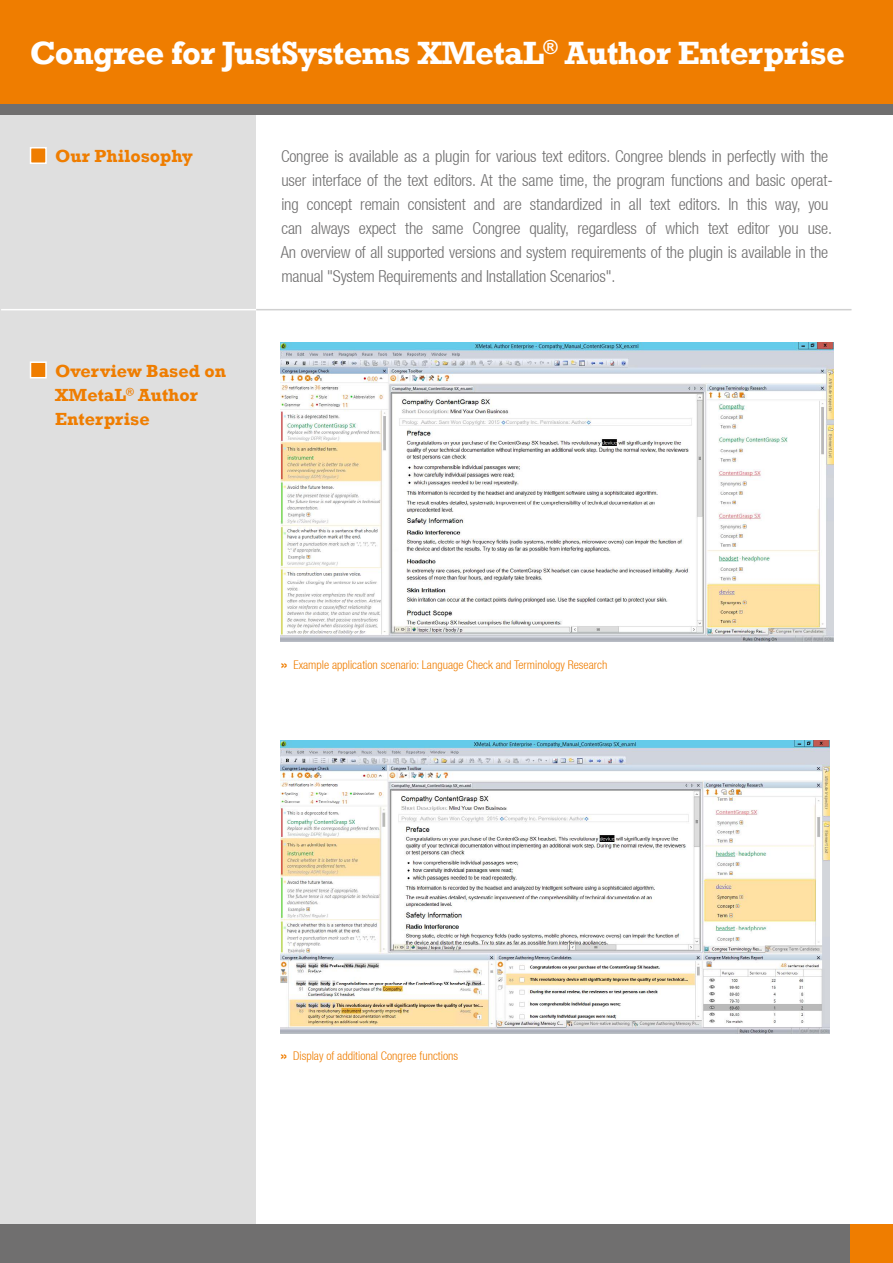
<style>
.page{position:relative;width:893px;height:1263px;background:#fff}
.page>*{position:absolute;margin:0;border:0;box-sizing:border-box;transform-origin:0 0}
.t1{font:700 33px "Rockwell";letter-spacing:-.02em;color:#fff}
.t2{font:700 18px/24px "Rockwell";color:#ef7d00}
.t3{font:300 condensed 16.5px/24px "Helvetica Neue LT";letter-spacing:-.01em;color:#706f6f}
.t4{font:300 condensed 12px "Helvetica Neue LT";color:#ef7d00}
.s1{font-family:"Helvetica Neue";font-weight:700;font-stretch:expanded}
</style>
<div class="page">
<div style="left:0;top:102px;width:255px;height:1161px;background:#dfdfdf"></div>
<div style="left:0;top:1225px;width:893px;height:38px;background:#706f6f"></div>
<div style="left:850px;top:1225px;width:43px;height:38px;background:#ef7d00"></div>
<div style="left:30px;top:147px;width:17px;height:17px;background:#ef7d00;border:2px solid #fff"></div>
<div style="left:0;top:0;width:893px;height:109px;background:#ef7d00"></div>
<div style="left:0;top:104px;width:893px;height:10px;background:#706f6f"></div>
<div style="left:30px;top:361px;width:17px;height:17px;background:#ef7d00;border:2px solid #fff"></div>
<img style="left:281px;top:342px;width:553px;height:299px">
<img style="left:281px;top:741px;width:549px;height:292px">
<hr style="left:1px;top:309px;width:255px;height:1px;background:#fff">
<hr style="left:256px;top:309px;width:595px;height:1px;background:#d0d0d0">
<h1 class="t1" style="left:30px;top:33px;width:817px">Congree for JustSystems XMetaL<sup>®</sup> Author Enterprise</h1>
<p class="t2" style="left:55px;top:144px;width:139px">Our Philosophy</p>
<p class="t2" style="left:55px;top:359px;width:172px">Overview Based on<br>XMetaL<sup>®</sup> Author<br>Enterprise</p>
<p class="t3" style="left:281px;top:144px;width:554px">Congree is available as a plugin for various text editors. Congree blends in perfectly with the user interface of the text editors. At the same time, the program functions and basic operat&shy;ing concept remain consistent and are standardized in all text editors. In this way, you can always expect the same Congree quality, regardless of which text editor you use.<br>An overview of all supported versions and system requirements of the plugin is available in the manual "System Requirements and Installation Scenarios".</p>
<p class="t4" style="left:281px;top:658px;width:328px"><span class="s1">»</span> Example application scenario: Language Check and Terminology Research</p>
<p class="t4" style="left:280px;top:1049px;width:179px"><span class="s1">»</span> Display of additional Congree functions</p>
</div>
